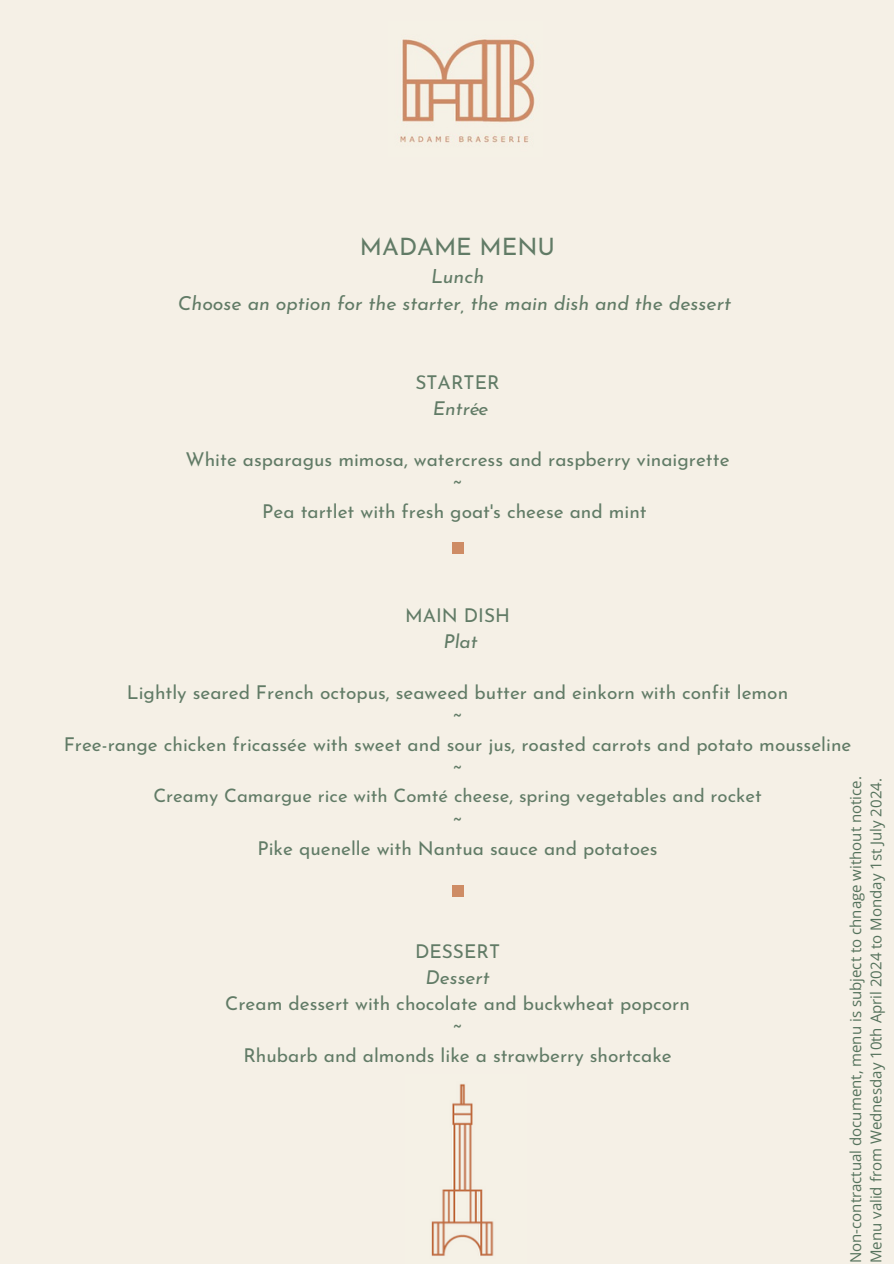
<style>
.page{position:relative;width:894px;height:1264px;background:#fff}
.page>*{position:absolute;margin:0;border:0;box-sizing:border-box;transform-origin:0 0}
.t1{font:24px "Josefin Sans";color:#617b66}
.t2{font:italic 19.5px/27px "Josefin Sans";color:#617b66;text-align:center}
.t3{font:19.05px/25.8px "Josefin Sans";color:#617b66;text-align:center}
.t4{font:18.6px "Josefin Sans";color:#617b66}
.t5{font:15px "Open Sans";color:#55725c}
.s1{font-style:italic}
</style>
<div class="page">
<div style="left:0;top:0;width:893px;height:1263px;background:#f5f0e6"></div>
<img style="left:400px;top:39px;width:135px;height:104px">
<div style="left:451px;top:542px;width:12px;height:12px;background:#ce8c65"></div>
<div style="left:451px;top:885px;width:12px;height:11px;background:#ce8c65"></div>
<img style="left:431px;top:1084px;width:63px;height:172px">
<h1 class="t1" style="left:360px;top:237px;width:197px">MADAME MENU</h1>
<h1 class="t2" style="left:178px;top:264px;width:554px">Lunch<br>Choose an option for the starter, the main dish and the dessert</h1>
<h1 class="t3" style="left:415px;top:371px;width:86px">STARTER<br><span class="s1">Entrée</span></h1>
<h1 class="t3" style="left:185px;top:449px;width:545px">White asparagus mimosa, watercress and raspberry vinaigrette ~<br>Pea tartlet with fresh goat's cheese and mint</h1>
<h1 class="t3" style="left:405px;top:604px;width:106px">MAIN DISH<br><span class="s1">Plat</span></h1>
<h1 class="t3" style="left:64px;top:681px;width:789px">Lightly seared French octopus, seaweed butter and einkorn with confit lemon<br>~<br>Free-range chicken fricassée with sweet and sour jus, roasted carrots and potato mousseline ~</h1>
<h1 class="t4" style="left:153px;top:787px;width:609px">Creamy Camargue rice with Comté cheese, spring vegetables and rocket</h1>
<h1 class="t3" style="left:257px;top:811px;width:402px">~<br>Pike quenelle with Nantua sauce and potatoes</h1>
<p class="t5" style="left:845px;top:1263px;width:488px;rotate:-90deg">Non-contractual document, menu is subject to chnage without notice.</p>
<p class="t5" style="left:865px;top:1263px;width:486px;rotate:-90deg">Menu valid from Wednesday 10th April 2024 to Monday 1st July 2024.</p>
<h1 class="t3" style="left:225px;top:940px;width:466px">DESSERT<br><span class="s1">Dessert<br></span>Cream dessert with chocolate and buckwheat popcorn ~<br>Rhubarb and almonds like a strawberry shortcake</h1>
</div>
